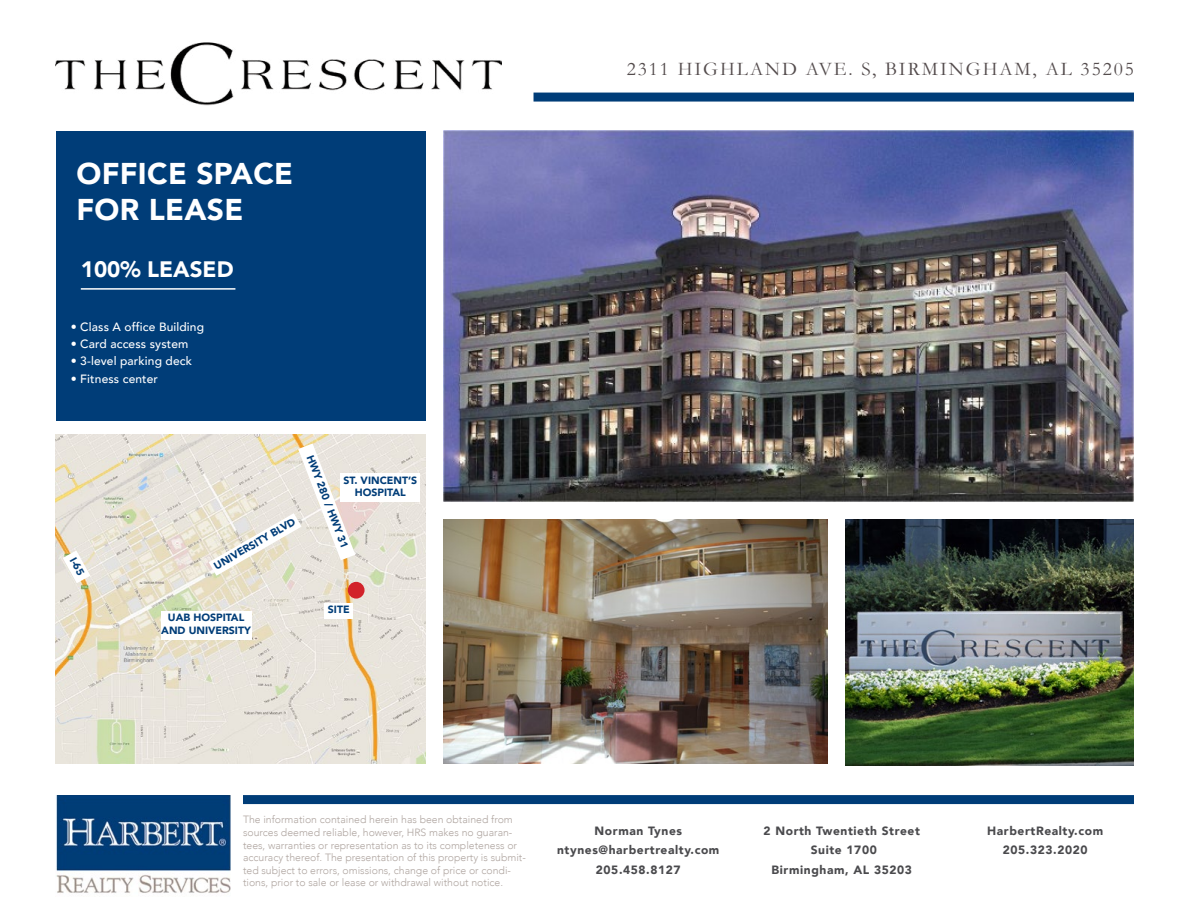
<style>
.page{position:relative;width:1188px;height:918px;background:#fff}
.page>*{position:absolute;margin:0;border:0;box-sizing:border-box;transform-origin:0 0}
.t1{font:900 30px/36px "Avenir";letter-spacing:.01em;color:#fff}
.t2{font:900 22.35px "Avenir";color:#fff}
.t3{font:19.5px "Garamond";letter-spacing:.1em;color:#544c4d}
.t4{font:900 12px/19.6px "Avenir";letter-spacing:.05em;color:#4a4a4d;text-align:center}
.t5{font:500 12px "Avenir";letter-spacing:.01em;color:#fff}
.t6{font:300 10.5px/12.6px "Avenir";color:#afa5a0}
.t7{font:900 10.5px/12.6px "Avenir";color:#003d78;text-align:center}
</style>
<div class="page">
<img style="left:56px;top:434px;width:370px;height:330px">
<div style="left:243px;top:795px;width:891px;height:9px;background:#003d78"></div>
<div style="left:56px;top:131px;width:370px;height:289px;background:#003d78"></div>
<img style="left:56px;top:795px;width:174px;height:98px">
<div style="left:534px;top:93px;width:600px;height:9px;background:#003d78"></div>
<hr style="left:81px;top:288px;width:154px;height:2px;background:#fff">
<svg style="left:63px;top:550px;width:27px;height:33px"></svg>
<div style="left:348px;top:582px;width:17px;height:17px;background:#d2232a;border-radius:50%"></div>
<div style="left:324px;top:603px;width:29px;height:15px;background:#fff"></div>
<svg style="left:209px;top:443px;width:146px;height:133px"></svg>
<div style="left:161px;top:611px;width:91px;height:28px;background:#fff"></div>
<img style="left:56px;top:42px;width:445px;height:64px">
<img style="left:444px;top:131px;width:690px;height:371px">
<img style="left:846px;top:520px;width:288px;height:246px">
<img style="left:444px;top:520px;width:383px;height:244px">
<div style="left:341px;top:473px;width:79px;height:29px;background:#fff"></div>
<h1 class="t1" style="left:77px;top:155px;width:218px">OFFICE SPACE<br>FOR LEASE</h1>
<h2 class="t2" style="left:81px;top:251px;width:154px">100% LEASED</h2>
<p class="t5" style="left:71px;top:316px;width:135px">• Class A office Building</p>
<p class="t5" style="left:71px;top:333px;width:119px">• Card access system</p>
<p class="t5" style="left:71px;top:351px;width:123px">• 3-level parking deck</p>
<p class="t5" style="left:71px;top:368px;width:89px">• Fitness center</p>
<p class="t7" style="left:79px;top:555px;width:20px;rotate:61deg">I-65</p>
<p class="t7" style="left:212px;top:561px;width:94px;rotate:-30deg">UNIVERSITY BLVD</p>
<p class="t7" style="left:316px;top:453px;width:100px;rotate:69deg">HWY 280 / HWY 31</p>
<p class="t7" style="left:344px;top:474px;width:75px">ST. VINCENT’S<br>HOSPITAL</p>
<p class="t7" style="left:161px;top:611px;width:91px">UAB HOSPITAL<br>AND UNIVERSITY</p>
<p class="t7" style="left:328px;top:603px;width:23px">SITE</p>
<h3 class="t3" style="left:627px;top:57px;width:509px">2311 HIGHLAND AVE. S, BIRMINGHAM, AL 35205</h3>
<p class="t6" style="left:243px;top:814px;width:284px">The information contained herein has been obtained from sources deemed reliable, however, HRS makes no guaran&shy;tees, warranties or representation as to its completeness or accuracy thereof. The presentation of this property is submit&shy;ted subject to errors, omissions, change of price or condi&shy;tions, prior to sale or lease or withdrawal without notice.</p>
<p class="t4" style="left:987px;top:820px;width:118px">HarbertRealty.com<br>205.323.2020</p>
<p class="t4" style="left:764px;top:820px;width:158px">2 North Twentieth Street<br>Suite 1700<br>Birmingham, AL 35203</p>
<p class="t4" style="left:557px;top:820px;width:164px">Norman Tynes ntynes@harbertrealty.com<br>205.458.8127</p>
</div>
